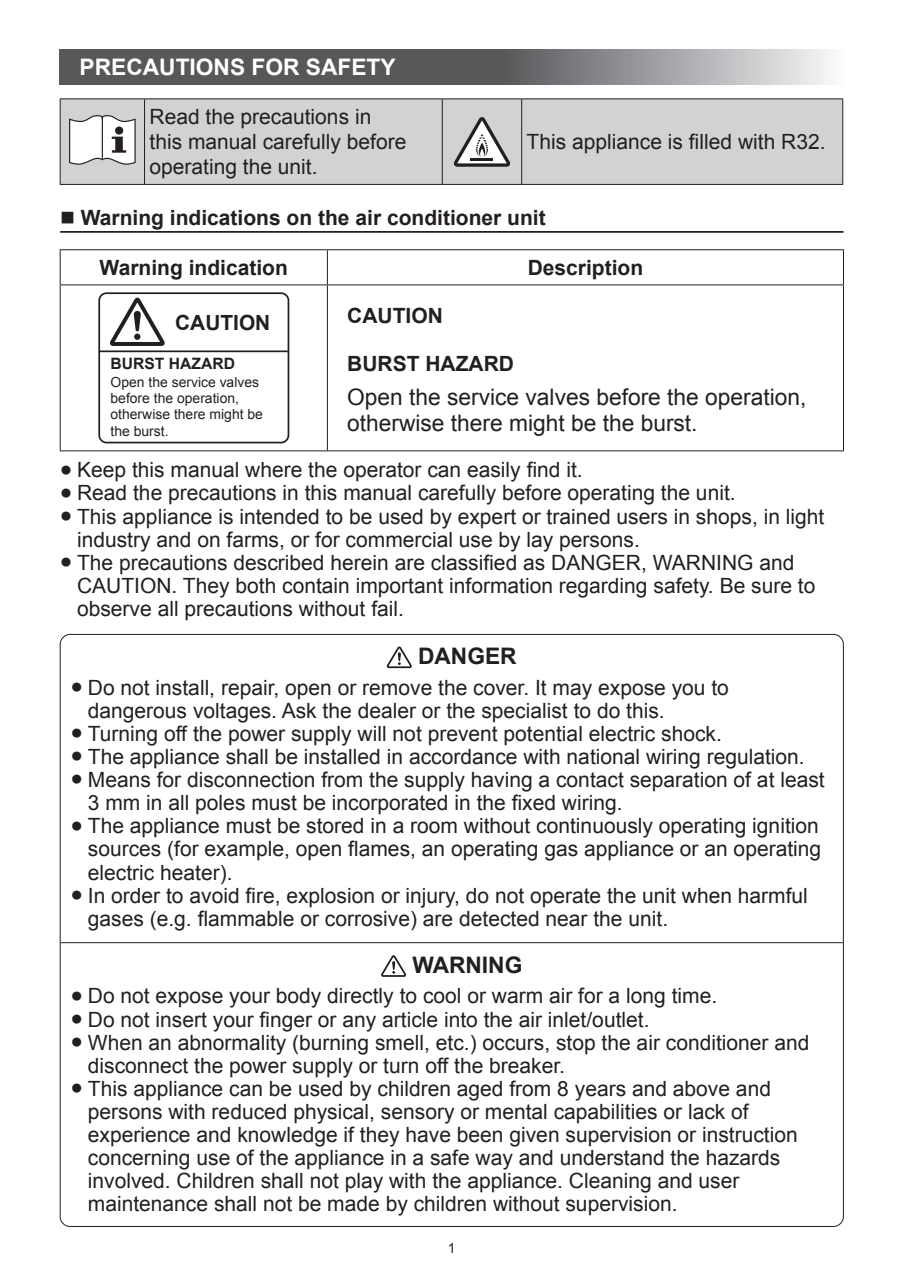
<style>
.page{position:relative;width:903px;height:1274px;background:#fff}
.page>*{position:absolute;margin:0;border:0;box-sizing:border-box;transform-origin:0 0}
.t1{font:22.75px/26.2px "Arial";color:#231f20}
.t2{font:700 22.75px "Arial";color:#fff}
.t3{font:700 22.75px "Arial";color:#231f20}
.t4{font:21px/23.1px "Arial";color:#231f20}
.t5{font:700 21px "Arial";color:#231f20}
.t6{font:700 20.82px "Arial";color:#231f20}
.t7{font:700 15.58px "Arial";color:#231f20}
.t8{font:14px/16.3px "Arial";color:#231f20}
</style>
<div class="page">
<svg style="left:60px;top:50px;width:771px;height:35px;background:#77787b"></svg>
<div style="left:61px;top:99px;width:781px;height:85px;background:#d1d2d4"></div>
<hr style="left:60px;top:98px;width:84px;height:1px;background:#231f20">
<hr style="left:60px;top:99px;width:1px;height:85px;background:#231f20">
<hr style="left:144px;top:98px;width:298px;height:1px;background:#231f20">
<hr style="left:144px;top:99px;width:1px;height:85px;background:#231f20">
<hr style="left:442px;top:98px;width:79px;height:1px;background:#231f20">
<hr style="left:442px;top:99px;width:1px;height:85px;background:#231f20">
<hr style="left:521px;top:98px;width:322px;height:1px;background:#231f20">
<hr style="left:521px;top:99px;width:1px;height:85px;background:#231f20">
<hr style="left:842px;top:99px;width:1px;height:85px;background:#231f20">
<hr style="left:60px;top:184px;width:783px;height:1px;background:#231f20">
<svg style="left:69px;top:115px;width:67px;height:50px"></svg>
<hr style="left:102px;top:118px;width:1px;height:41px;background:#231f20">
<svg style="left:453px;top:117px;width:58px;height:50px"></svg>
<hr style="left:60px;top:249px;width:267px;height:1px;background:#231f20">
<hr style="left:60px;top:250px;width:1px;height:34px;background:#231f20">
<hr style="left:327px;top:249px;width:517px;height:1px;background:#231f20">
<hr style="left:327px;top:250px;width:1px;height:34px;background:#231f20">
<hr style="left:843px;top:250px;width:1px;height:34px;background:#231f20">
<hr style="left:60px;top:284px;width:267px;height:1px;background:#231f20">
<hr style="left:60px;top:285px;width:1px;height:165px;background:#231f20">
<hr style="left:327px;top:284px;width:517px;height:1px;background:#231f20">
<hr style="left:327px;top:285px;width:1px;height:165px;background:#231f20">
<hr style="left:843px;top:285px;width:1px;height:165px;background:#231f20">
<hr style="left:60px;top:450px;width:784px;height:1px;background:#231f20">
<hr style="left:60px;top:231px;width:783px;height:2px;background:#231f20">
<hr style="left:99px;top:350px;width:189px;height:2px;background:#231f20">
<svg style="left:110px;top:297px;width:55px;height:49px"></svg>
<div style="left:98px;top:292px;width:191px;height:151px;border:2px solid #231f20;border-radius:7px"></div>
<hr style="left:61px;top:942px;width:782px;height:1px;background:#231f20">
<svg style="left:387px;top:646px;width:25px;height:22px"></svg>
<svg style="left:381px;top:955px;width:26px;height:22px"></svg>
<p class="t2" style="left:80px;top:55px;width:317px">PRECAUTIONS FOR SAFETY</p>
<p class="t4" style="left:149px;top:104px;width:258px;line-height:25.2px">Read the precautions in this manual carefully before operating the unit.</p>
<p class="t4" style="left:526px;top:130px;width:300px">This appliance is filled with R32.</p>
<p class="t5" style="left:81px;top:206px;width:466px">Warning indications on the air conditioner unit</p>
<p class="t5" style="left:100px;top:256px;width:190px">Warning indication</p>
<p class="t5" style="left:528px;top:256px;width:117px">Description</p>
<p class="t6" style="left:175px;top:311px;width:97px">CAUTION</p>
<p class="t7" style="left:111px;top:355px;width:126px">BURST HAZARD</p>
<p class="t8" style="left:111px;top:373px;width:154px">Open the service valves before the operation, otherwise there might be the burst.</p>
<p class="t5" style="left:347px;top:304px;width:97px">CAUTION</p>
<p class="t5" style="left:347px;top:352px;width:168px">BURST HAZARD</p>
<p class="t1" style="left:347px;top:384px;width:461px">Open the service valves before the operation, otherwise there might be the burst.</p>
<p class="t4" style="left:60px;top:458px;width:524px">● Keep this manual where the operator can easily find it.</p>
<p class="t4" style="left:60px;top:481px;width:677px">● Read the precautions in this manual carefully before operating the unit.</p>
<p class="t4" style="left:77px;top:505px;width:749px;text-indent:-17px">● This appliance is intended to be used by expert or trained users in shops, in light industry and on farms, or for commercial use by lay persons.</p>
<p class="t4" style="left:77px;top:551px;width:740px;text-indent:-17px">● The precautions described herein are classified as DANGER, WARNING and<br>CAUTION. They both contain important information regarding safety. Be sure to observe all precautions without fail.</p>
<p class="t3" style="left:418px;top:643px;width:100px">DANGER</p>
<p class="t4" style="left:88px;top:676px;width:642px;text-indent:-17px">● Do not install, repair, open or remove the cover. It may expose you to dangerous voltages. Ask the dealer or the specialist to do this.</p>
<p class="t4" style="left:71px;top:722px;width:653px">● Turning off the power supply will not prevent potential electric shock.</p>
<p class="t4" style="left:71px;top:745px;width:736px">● The appliance shall be installed in accordance with national wiring regulation.</p>
<p class="t4" style="left:88px;top:768px;width:738px;text-indent:-17px">● Means for disconnection from the supply having a contact separation of at least<br>3 mm in all poles must be incorporated in the fixed wiring.</p>
<p class="t4" style="left:88px;top:814px;width:735px;text-align:justify;text-indent:-17px">● The appliance must be stored in a room without continuously operating ignition sources (for example, open flames, an operating gas appliance or an operating electric heater).</p>
<p class="t4" style="left:88px;top:884px;width:721px;text-indent:-17px">● In order to avoid fire, explosion or injury, do not operate the unit when harmful gases (e.g. flammable or corrosive) are detected near the unit.</p>
<p class="t3" style="left:412px;top:952px;width:111px">WARNING</p>
<p class="t4" style="left:71px;top:984px;width:648px">● Do not expose your body directly to cool or warm air for a long time.</p>
<p class="t4" style="left:71px;top:1007px;width:580px">● Do not insert your finger or any article into the air inlet/outlet.</p>
<p class="t4" style="left:88px;top:1031px;width:723px;text-indent:-17px">● When an abnormality (burning smell, etc.) occurs, stop the air conditioner and disconnect the power supply or turn off the breaker.</p>
<p class="t4" style="left:88px;top:1077px;width:711px;text-indent:-17px">● This appliance can be used by children aged from 8 years and above and persons with reduced physical, sensory or mental capabilities or lack of experience and knowledge if they have been given supervision or instruction concerning use of the appliance in a safe way and understand the hazards involved. Children shall not play with the appliance. Cleaning and user maintenance shall not be made by children without supervision.</p>
<p class="t8" style="left:448px;top:1239px;width:9px">1</p>
</div>
